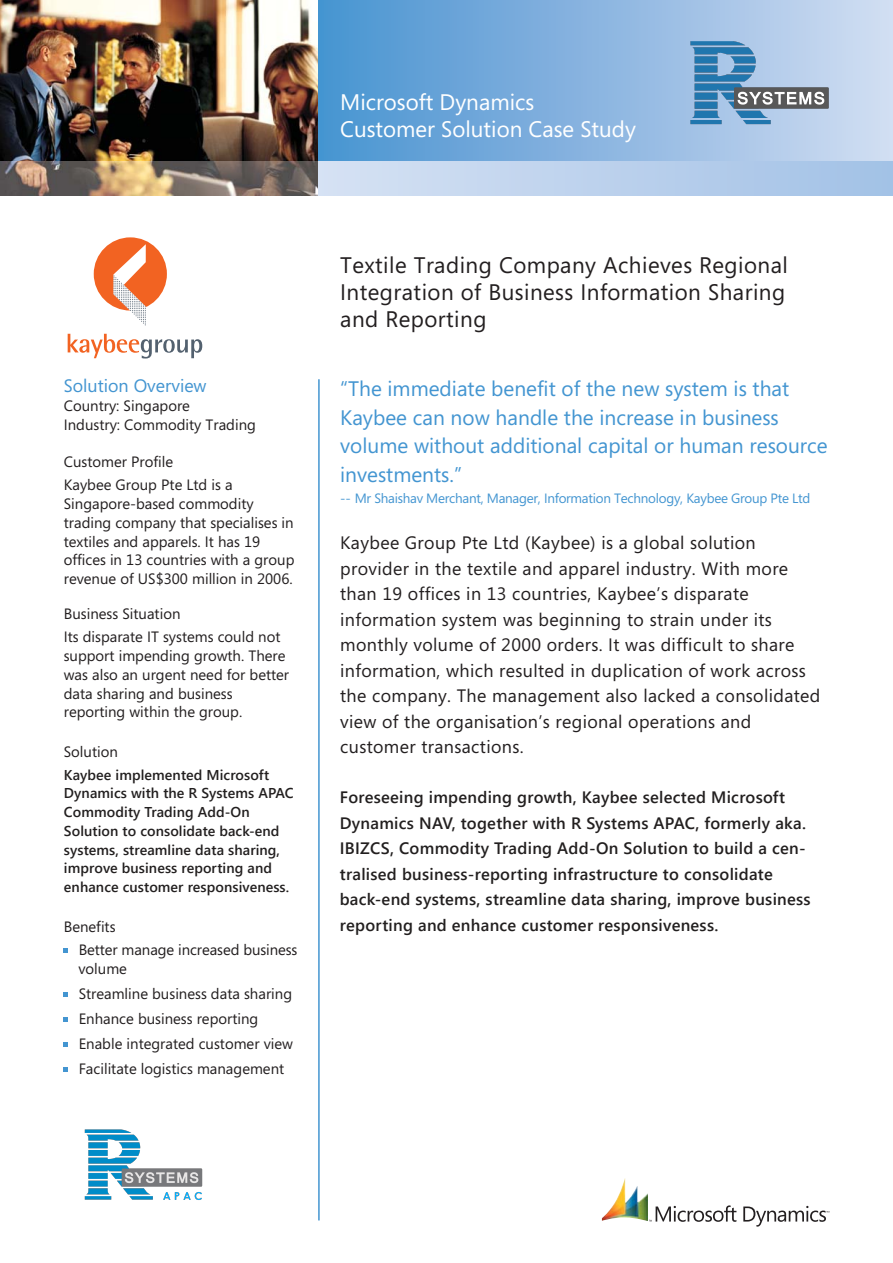
<style>
.page{position:relative;width:893px;height:1263px;background:#fff}
.page>*{position:absolute;margin:0;border:0;box-sizing:border-box;transform-origin:0 0}
.t1{font:22.5px/27px "Segoe";letter-spacing:.02em;color:#231f20}
.t2{font:22.5px/27px "Segoe";color:#fff}
.t3{font:21px/28.5px "Segoe";color:#4395d1}
.t4{font:18px/25.5px "Segoe";letter-spacing:.02em;color:#231f20}
.t5{font:18px "Segoe";color:#4395d1}
.t6{font:600 16.5px/25.5px "Segoe UI";letter-spacing:.015em;color:#221f1f}
.t7{font:15px/18.8px "Segoe";color:#231f20}
.t8{font:600 14.25px/18.8px "Segoe UI";letter-spacing:.005em;color:#221f1f}
.t9{font:13.5px "Segoe";letter-spacing:-.02em;color:#4395d1}
</style>
<div class="page">
<img style="left:602px;top:1178px;width:46px;height:43px">
<svg style="left:649px;top:1205px;width:87px;height:17px"></svg>
<svg style="left:743px;top:1206px;width:86px;height:20px"></svg>
<img style="left:0;top:0;width:319px;height:162px">
<img style="left:0;top:162px;width:319px;height:34px">
<svg style="left:319px;top:0;width:574px;height:162px;background:#80b0dd"></svg>
<hr style="left:318px;top:379px;width:2px;height:841px;background:#4395d1">
<div style="left:319px;top:162px;width:574px;height:34px;background:linear-gradient(to right,#d6e2f3,#a2c1e6)"></div>
<svg style="left:64px;top:948px;width:4px;height:5px"></svg>
<svg style="left:64px;top:992px;width:4px;height:5px"></svg>
<svg style="left:64px;top:1017px;width:4px;height:5px"></svg>
<svg style="left:64px;top:1043px;width:4px;height:4px"></svg>
<svg style="left:64px;top:1068px;width:4px;height:4px"></svg>
<div style="left:94px;top:237px;width:73px;height:74px;background:#f26322;border-radius:50%"></div>
<svg style="left:113px;top:244px;width:34px;height:82px"></svg>
<svg style="left:68px;top:334px;width:134px;height:24px"></svg>
<img style="left:84px;top:1129px;width:119px;height:71px">
<img style="left:685px;top:0;width:151px;height:193px">
<h1 class="t2" style="left:340px;top:88px;width:297px">Microsoft Dynamics<br>Customer Solution Case Study</h1>
<p class="t5" style="left:64px;top:373px;width:144px">Solution Overview</p>
<p class="t7" style="left:64px;top:396px;width:194px">Country: Singapore<br>Industry: Commodity Trading</p>
<p class="t7" style="left:64px;top:450px;width:170px;line-height:23px">Customer Profile<br>Kaybee Group Pte Ltd is a</p>
<p class="t7" style="left:64px;top:494px;width:232px">Singapore-based commodity trading company that specialises in textiles and apparels. It has 19 offices in 13 countries with a group revenue of US$300 million in 2006.</p>
<p class="t7" style="left:64px;top:602px;width:218px;line-height:23px">Business Situation<br>Its disparate IT systems could not</p>
<p class="t7" style="left:64px;top:646px;width:227px">support impending growth. There was also an urgent need for better data sharing and business reporting within the group.</p>
<p class="t7" style="left:64px;top:739px;width:207px;line-height:23px">Solution<br>Kaybee implemented Microsoft</p>
<p class="t7" style="left:64px;top:783px;width:233px">Dynamics with the IBIZ Commodity<br>Trading Add-On Solution to consolidate back-end systems, streamline data sharing, improve business reporting and enhance customer responsiveness.</p>
<p class="t7" style="left:79px;top:914px;width:220px;line-height:23.1px;text-indent:-15px">Benefits<br>Better manage increased business</p>
<p class="t7" style="left:78px;top:955px;width:216px;line-height:25.2px">volume<br>Streamline business data sharing<br>Enhance business reporting<br>Enable integrated customer view<br>Facilitate logistics management</p>
<p class="t8" style="left:64px;top:764px;width:231px">Kaybee implemented Microsoft<br>Dynamics with the R Systems APAC<br>Commodity Trading Add-On<br>Solution to consolidate back-end systems, streamline data sharing, improve business reporting and enhance customer responsiveness.</p>
<h1 class="t1" style="left:340px;top:251px;width:449px">Textile Trading Company Achieves Regional<br>Integration of Business Information Sharing and Reporting</h1>
<h2 class="t3" style="left:340px;top:374px;width:489px">“The immediate benefit of the new system is that Kaybee can now handle the increase in business volume without additional capital or human resource investments.”</h2>
<p class="t9" style="left:340px;top:488px;width:472px">-- Mr Shaishav Merchant, Manager, Information Technology, Kaybee Group Pte Ltd</p>
<p class="t4" style="left:340px;top:529px;width:482px">Kaybee Group Pte Ltd (Kaybee) is a global solution provider in the textile and apparel industry. With more than 19 offices in 13 countries, Kaybee’s disparate information system was beginning to strain under its monthly volume of 2000 orders. It was difficult to share information, which resulted in duplication of work across the company. The management also lacked a consolidated view of the organisation’s regional operations and customer transactions.</p>
<p class="t4" style="left:340px;top:784px;width:478px">Foreseeing impending growth, Kaybee selected Microsoft Dynamics NAV, together with IBIZ’s Commodity Trading Add-On Solution to build a centralised business-reporting infrastructure to consolidate back-end systems, streamline data sharing, improve business reporting and enhance customer responsiveness.</p>
<p class="t6" style="left:340px;top:783px;width:472px">Foreseeing impending growth, Kaybee selected Microsoft Dynamics NAV, together with R Systems APAC, formerly aka.<br>IBIZCS, Commodity Trading Add-On Solution to build a cen&shy;tralised business-reporting infrastructure to consolidate back-end systems, streamline data sharing, improve business reporting and enhance customer responsiveness.</p>
</div>
